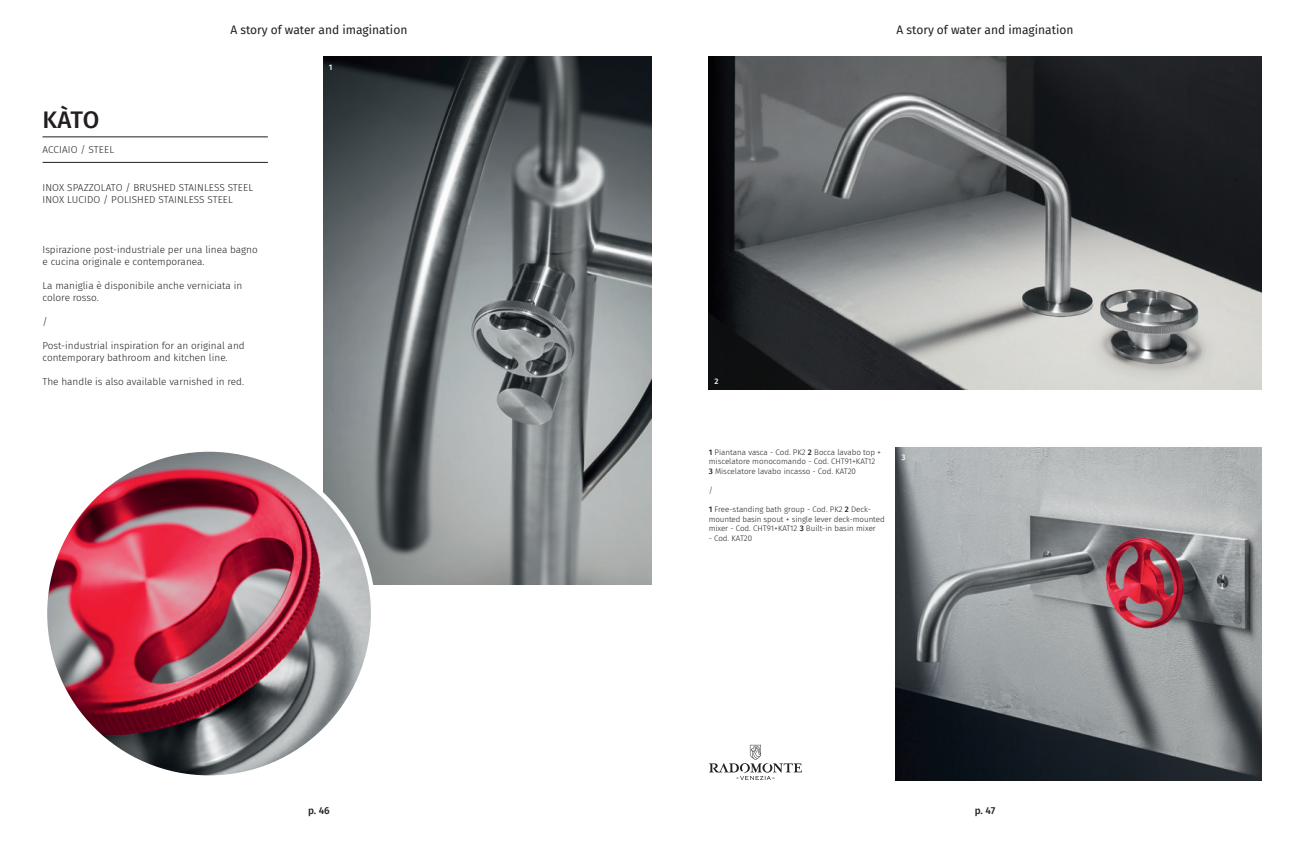
<style>
.page{position:relative;width:1304px;height:851px;background:#fff}
.page>*{position:absolute;margin:0;border:0;box-sizing:border-box;transform-origin:0 0}
.t1{font:500 24px "Fira Sans";color:#231f20}
.t2{font:12px "Fira Sans";color:#231f20}
.t3{font:300 10px/12px "Fira Sans";color:#231f20}
.t4{font:500 10px "Fira Sans";color:#231f20}
.t5{font:300 8px/9.6px "Fira Sans";color:#231f20}
.t6{font:500 8px "Fira Sans";color:#fff}
.s1{font-weight:500}
</style>
<div class="page">
<img style="left:896px;top:447px;width:365px;height:333px">
<img style="left:323px;top:57px;width:329px;height:528px">
<img style="left:709px;top:57px;width:552px;height:332px">
<img style="left:45px;top:449px;width:328px;height:328px;border-radius:164px">
<svg style="left:709px;top:744px;width:93px;height:36px"></svg>
<hr style="left:43px;top:137px;width:225px;height:1px;background:#231f20">
<hr style="left:43px;top:162px;width:225px;height:1px;background:#231f20">
<p class="t2" style="left:230px;top:21px;width:178px">A story of water and imagination</p>
<p class="t2" style="left:897px;top:21px;width:178px">A story of water and imagination</p>
<h1 class="t1" style="left:43px;top:100px;width:43px">KàTO</h1>
<p class="t3" style="left:43px;top:144px;width:12px">Acciaio</p>
<p class="t3" style="left:81px;top:144px;width:35px">/ STEEL</p>
<p class="t3" style="left:43px;top:181px;width:212px">INOX SPAZZOLATO / BRUSHED STAINLESS STEEL<br>INOX LUCIDO / POLISHED STAINLESS STEEL</p>
<p class="t3" style="left:43px;top:243px;width:217px">Ispirazione post-industriale per una linea bagno e cucina originale e contemporanea.</p>
<p class="t3" style="left:43px;top:279px;width:201px">La maniglia è disponibile anche verniciata in colore rosso.</p>
<p class="t3" style="left:43px;top:315px;width:7px">/</p>
<p class="t3" style="left:43px;top:339px;width:204px">Post-industrial inspiration for an original and contemporary bathroom and kitchen line.</p>
<p class="t3" style="left:43px;top:375px;width:203px">The handle is also available varnished in red.</p>
<p class="t6" style="left:329px;top:61px;width:5px">1</p>
<p class="t6" style="left:714px;top:375px;width:6px">2</p>
<p class="t5" style="left:709px;top:447px;width:174px"><span class="s1">1</span> Piantana vasca - Cod. PK2 <span class="s1">2</span> Bocca lavabo top + miscelatore monocomando - Cod. CHT91+KAT12<br><span class="s1">3</span> Miscelatore lavabo incasso - Cod. KAT20</p>
<p class="t5" style="left:709px;top:485px;width:6px">/</p>
<p class="t5" style="left:709px;top:504px;width:178px"><span class="s1">1</span> Free-standing bath group - Cod. PK2 <span class="s1">2</span> Deck&shy;mounted basin spout + single lever deck-mounted mixer - Cod. CHT91+KAT12 <span class="s1">3</span> Built-in basin mixer</p>
<p class="t5" style="left:709px;top:533px;width:45px">- Cod. KAT20</p>
<p class="t6" style="left:901px;top:451px;width:6px">3</p>
<p class="t4" style="left:308px;top:802px;width:23px">p. 46</p>
<p class="t4" style="left:975px;top:802px;width:22px">p. 47</p>
</div>
